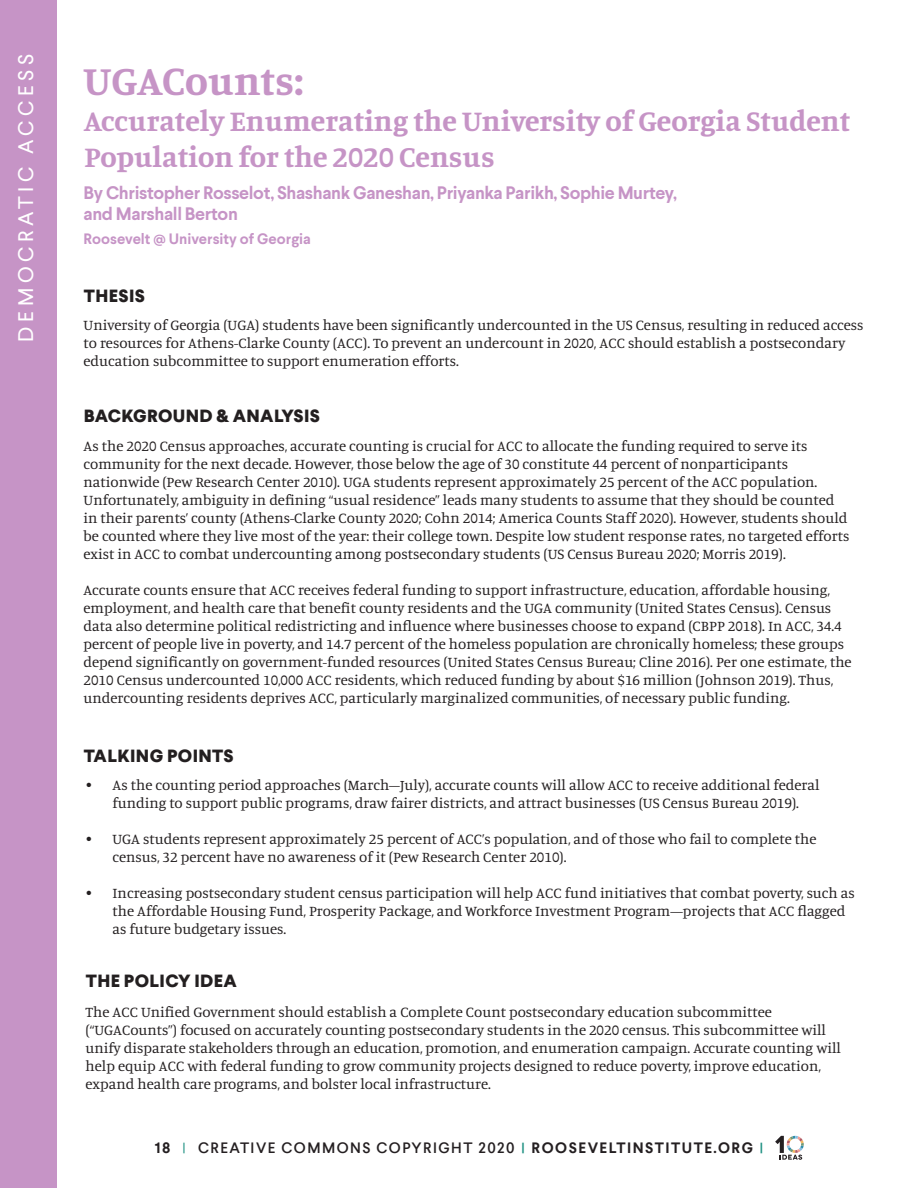
<style>
.page{position:relative;width:918px;height:1188px;background:#fff}
.page>*{position:absolute;margin:0;border:0;box-sizing:border-box;transform-origin:0 0}
.t1{font:42px "Manuale";color:#c694c6}
.t2{font:30px/36px "Manuale";color:#c694c6}
.t3{font:21px "Larsseit";letter-spacing:.22em;color:#fff}
.t4{font:700 18px "Larsseit";letter-spacing:-.02em;color:#c694c6}
.t5{font:800 18px "Larsseit";letter-spacing:.02em;color:#231f20}
.Body_Copy{font:15px/18px "Manuale";color:#231f20}
.t6{font:500 15px "Larsseit";letter-spacing:.1em;color:#241f21}
.t7{font:700 15px "Larsseit";color:#c694c6}
.s1{font-weight:700}
.s2{font-family:"Proxima Nova";font-weight:600;color:#1f9182}
.s3{font-family:"Proxima Nova Extrabld";font-weight:400;color:#1f9182}
</style>
<div class="page">
<svg style="left:775px;top:1136px;width:29px;height:24px"></svg>
<div style="left:0;top:0;width:56px;height:1188px;background:#c694c6"></div>
<p class="t3" style="left:12px;top:342px;width:289px;rotate:-90deg">DEMOCRATIC ACCESS</p>
<p class="t1" style="left:84px;top:54px;width:222px">UGACounts:</p>
<p class="t2" style="left:84px;top:102px;width:768px">Accurately Enumerating the University of Georgia Student<br>Population for the 2020 Census</p>
<p class="t4" style="left:84px;top:181px;width:595px">By Christopher Rosselot, Shashank Ganeshan, Priyanka Parikh, Sophie Murtey,</p>
<p class="t4" style="left:84px;top:202px;width:156px">and Marshall Berton</p>
<p class="t7" style="left:84px;top:229px;width:229px">Roosevelt @ University of Georgia</p>
<p class="t5" style="left:84px;top:283px;width:63px">THESIS</p>
<p class="Body_Copy" style="left:84px;top:316px;width:782px">University of Georgia (UGA) students have been significantly undercounted in the US Census, resulting in reduced access to resources for Athens-Clarke County (ACC). To prevent an undercount in 2020, ACC should establish a postsecondary education subcommittee to support enumeration efforts.</p>
<p class="t5" style="left:84px;top:404px;width:238px">BACKGROUND &amp; ANALYSIS</p>
<p class="Body_Copy" style="left:84px;top:437px;width:767px">As the 2020 Census approaches, accurate counting is crucial for ACC to allocate the funding required to serve its community for the next decade. However, those below the age of 30 constitute 44 percent of nonparticipants nationwide (Pew Research Center 2010). UGA students represent approximately 25 percent of the ACC population.<br>Unfortunately, ambiguity in defining “usual residence” leads many students to assume that they should be counted in their parents’ county (Athens-Clarke County 2020; Cohn 2014; America Counts Staff 2020). However, students should be counted where they live most of the year: their college town. Despite low student response rates, no targeted efforts exist in ACC to combat undercounting among postsecondary students (US Census Bureau 2020; Morris 2019).</p>
<p class="Body_Copy" style="left:84px;top:581px;width:770px">Accurate counts ensure that ACC receives federal funding to support infrastructure, education, affordable housing, employment, and health care that benefit county residents and the UGA community (United States Census). Census data also determine political redistricting and influence where businesses choose to expand (CBPP 2018). In ACC, 34.4 percent of people live in poverty, and 14.7 percent of the homeless population are chronically homeless; these groups depend significantly on government-funded resources (United States Census Bureau; Cline 2016). Per one estimate, the 2010 Census undercounted 10,000 ACC residents, which reduced funding by about $16 million (Johnson 2019). Thus, undercounting residents deprives ACC, particularly marginalized communities, of necessary public funding.</p>
<p class="t5" style="left:84px;top:744px;width:151px">TALKING POINTS</p>
<p class="Body_Copy" style="left:86px;top:776px;width:736px;text-align:center">• As the counting period approaches (March–July), accurate counts will allow ACC to receive additional federal funding to support public programs, draw fairer districts, and attract businesses (US Census Bureau 2019).</p>
<p class="Body_Copy" style="left:113px;top:830px;width:705px;text-indent:-27px">• UGA students represent approximately 25 percent of ACC’s population, and of those who fail to complete the census, 32 percent have no awareness of it (Pew Research Center 2010).</p>
<p class="Body_Copy" style="left:113px;top:884px;width:744px;text-indent:-27px">• Increasing postsecondary student census participation will help ACC fund initiatives that combat poverty, such as the Affordable Housing Fund, Prosperity Package, and Workforce Investment Program—projects that ACC flagged as future budgetary issues.</p>
<p class="t5" style="left:86px;top:969px;width:153px">THE POLICY IDEA</p>
<p class="Body_Copy" style="left:86px;top:1002px;width:757px">The ACC Unified Government should establish a Complete Count postsecondary education subcommittee (“UGACounts”) focused on accurately counting postsecondary students in the 2020 census. This subcommittee will unify disparate stakeholders through an education, promotion, and enumeration campaign. Accurate counting will help equip ACC with federal funding to grow community projects designed to reduce poverty, improve education, expand health care programs, and bolster local infrastructure.</p>
<p class="t6" style="left:155px;top:1137px;width:610px"><span class="s1">18</span> <span class="s2">|</span> CREATIVE COMMONS COPYRIGHT 2020 <span class="s3">|</span> <span class="s1">ROOSEVELTINSTITUTE.ORG</span> <span class="s3">|</span></p>
</div>
